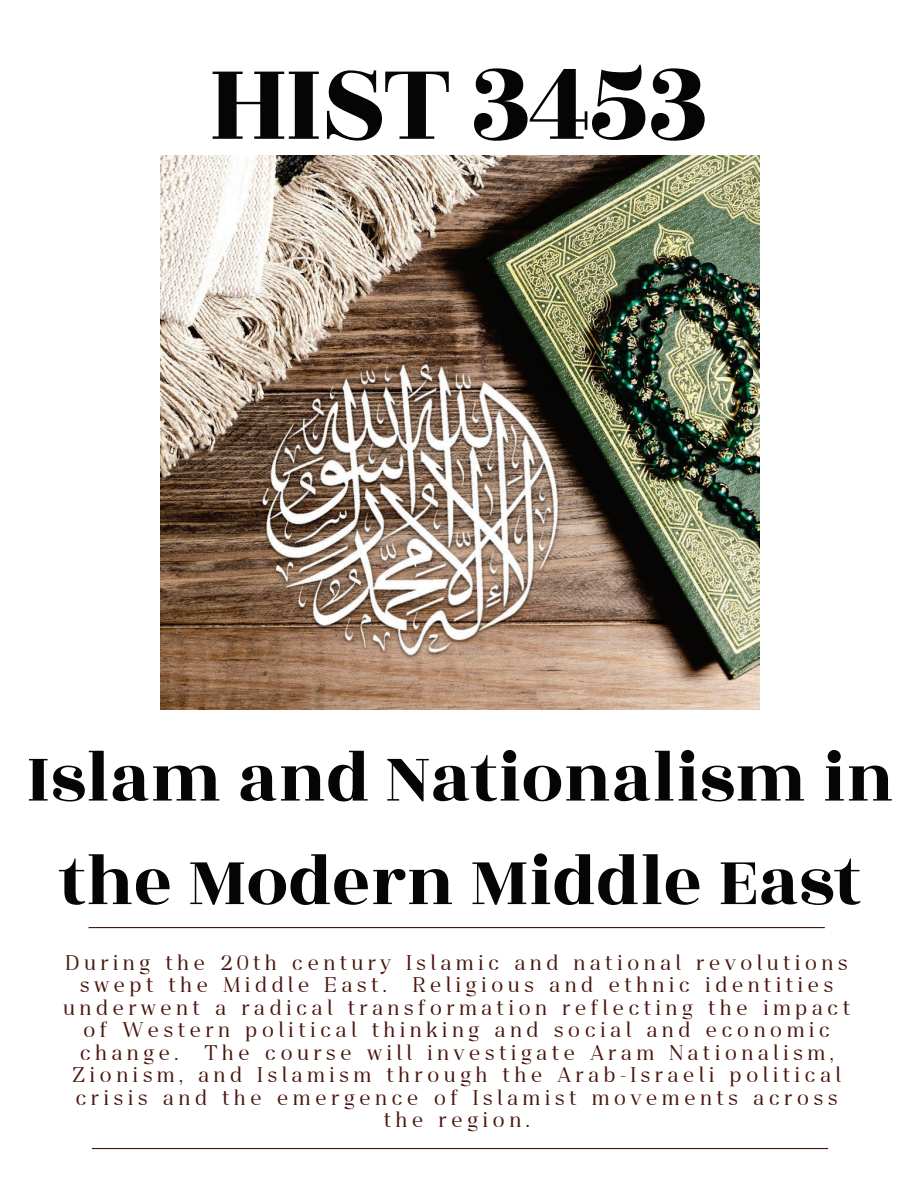
<style>
.page{position:relative;width:918px;height:1188px;background:#fff}
.page>*{position:absolute;margin:0;border:0;box-sizing:border-box;transform-origin:0 0}
.t1{font:120px "Rozha One";letter-spacing:-.03em;color:#040504}
.t2{font:74.4px/103.5px "Rozha One";color:#040504;text-align:center}
.t3{font:21.15px/22.5px "Cloud Lucent";letter-spacing:.2em;color:#48150c;text-align:center}
</style>
<div class="page">
<hr style="left:89px;top:927px;width:736px;height:1px;background:#48150c">
<hr style="left:92px;top:1148px;width:736px;height:1px;background:#48150c">
<img style="left:160px;top:156px;width:600px;height:553px">
<h1 class="t1" style="left:209px;top:19px;width:502px">HIST 3453</h1>
<h2 class="t2" style="left:26px;top:727px;width:870px">Islam and Nationalism in the Modern Middle East</h2>
<p class="t3" style="left:63px;top:953px;width:789px">During the 20th century Islamic and national revolutions swept the Middle East. Religious and ethnic identities underwent a radical transformation reflecting the impact of Western political thinking and social and economic change. The course will investigate Aram Nationalism, Zionism, and Islamism through the Arab-Israeli political crisis and the emergence of Islamist movements across the region.</p>
</div>
